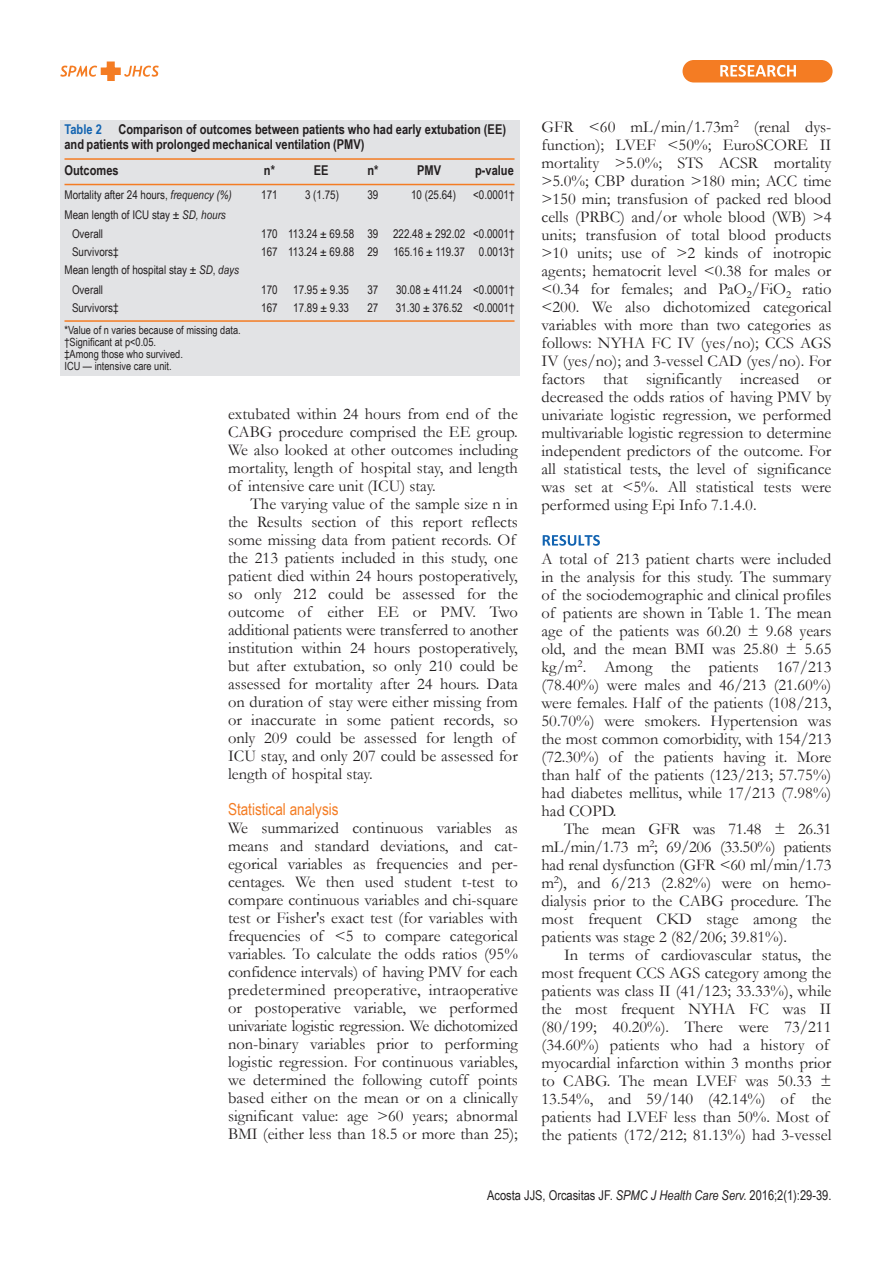
<style>
.page{position:relative;width:893px;height:1263px;background:#fff}
.page>*{position:absolute;margin:0;border:0;box-sizing:border-box;transform-origin:0 0}
.t1{font:16.5px/18px "Garamond";color:#231f20;text-align:justify}
.t2{font:16.5px "Arial Narrow";color:#f47c23}
.t3{font:700 13.5px/15px "Arial Narrow";color:#231f20}
.t4{font:13.5px "Arial Narrow";color:#231f20}
.t5{font:12px/18px "Arial Narrow";color:#231f20}
.t6{font:11.25px/12px "Arial Narrow";color:#231f20}
.s1{color:#1364b1}
.s2{font-style:italic}
</style>
<div class="page">
<div style="left:60px;top:120px;width:459px;height:255px;background:#e2e3e5"></div>
<hr style="left:64px;top:158px;width:450px;height:2px;background:#f47c23">
<hr style="left:64px;top:184px;width:450px;height:1px;background:#f47c23">
<hr style="left:64px;top:320px;width:450px;height:2px;background:#f47c23">
<svg style="left:543px;top:535px;width:57px;height:11px"></svg>
<div style="left:682px;top:60px;width:150px;height:22px;background:#f47c23;border-radius:11px"></div>
<svg style="left:720px;top:65px;width:76px;height:12px"></svg>
<svg style="left:60px;top:62px;width:99px;height:19px"></svg>
<p class="t3" style="left:64px;top:122px;width:443px"><span class="s1">Table 2</span> Comparison of outcomes between patients who had early extubation (EE) and patients with prolonged mechanical ventilation (PMV)</p>
<p class="t3" style="left:64px;top:162px;width:56px">Outcomes</p>
<p class="t3" style="left:314px;top:162px;width:16px">EE</p>
<p class="t5" style="left:64px;top:186px;width:169px">Mortality after 24 hours, <span class="s2">frequency (%)</span></p>
<p class="t5" style="left:64px;top:205px;width:163px">Mean length of ICU stay <span class="s2">± SD, hours</span></p>
<p class="t5" style="left:72px;top:225px;width:33px">Overall</p>
<p class="t5" style="left:64px;top:243px;width:176px;text-indent:8px">Survivors‡<br>Mean length of hospital stay <span class="s2">± SD</span>, <span class="s2">days</span></p>
<p class="t5" style="left:72px;top:280px;width:48px">Overall<br>Survivors‡</p>
<p class="t3" style="left:264px;top:162px;width:13px">n*</p>
<p class="t3" style="left:367px;top:162px;width:13px">n*</p>
<p class="t3" style="left:417px;top:162px;width:25px">PMV</p>
<p class="t3" style="left:475px;top:162px;width:40px">p-value</p>
<p class="t5" style="left:261px;top:186px;width:18px">171</p>
<p class="t5" style="left:261px;top:225px;width:18px">170<br>167</p>
<p class="t5" style="left:261px;top:280px;width:18px">170<br>167</p>
<p class="t5" style="left:367px;top:186px;width:12px">39</p>
<p class="t5" style="left:367px;top:225px;width:12px">39<br>29</p>
<p class="t5" style="left:367px;top:280px;width:12px">37<br>27</p>
<p class="t5" style="left:473px;top:186px;width:43px">&lt;0.0001†</p>
<p class="t5" style="left:473px;top:225px;width:43px;text-align:center">&lt;0.0001†<br>0.0013†</p>
<p class="t5" style="left:473px;top:280px;width:43px">&lt;0.0001† &lt;0.0001†</p>
<p class="t5" style="left:305px;top:186px;width:35px">3 (1.75)</p>
<p class="t5" style="left:288px;top:225px;width:68px">113.24 ± 69.58<br>113.24 ± 69.88</p>
<p class="t5" style="left:293px;top:280px;width:57px">17.95 ± 9.35<br>17.89 ± 9.33</p>
<p class="t5" style="left:411px;top:186px;width:46px">10 (25.64)</p>
<p class="t5" style="left:393px;top:225px;width:74px">222.48 ± 292.02<br>165.16 ± 119.37</p>
<p class="t5" style="left:396px;top:280px;width:68px">30.08 ± 411.24<br>31.30 ± 376.52</p>
<p class="t6" style="left:64px;top:324px;width:178px">*Value of n varies because of missing data. †Significant at p&lt;0.05.<br>‡Among those who survived.<br>ICU — intensive care unit.</p>
<p class="t1" style="left:228px;top:405px;width:291px">extubated within 24 hours from end of the CABG procedure comprised the EE group.<br>We also looked at other outcomes including mortality, length of hospital stay, and length of intensive care unit (ICU) stay.</p>
<p class="t1" style="left:228px;top:495px;width:291px;text-align:left;text-indent:22px">The varying value of the sample size n in the Results section of this report reflects some missing data from patient records. Of the 213 patients included in this study, one patient died within 24 hours postoperatively, so only 212 could be assessed for the outcome of either EE or PMV. Two additional patients were transferred to another institution within 24 hours postoperatively, but after extubation, so only 210 could be assessed for mortality after 24 hours. Data on duration of stay were either missing from or inaccurate in some patient records, so only 209 could be assessed for length of ICU stay, and only 207 could be assessed for length of hospital stay.</p>
<p class="t2" style="left:228px;top:799px;width:112px">Statistical analysis</p>
<p class="t1" style="left:228px;top:819px;width:291px">We summarized continuous variables as means and standard deviations, and cat&shy;egorical variables as frequencies and per&shy;centages. We then used student t-test to compare continuous variables and chi-square test or Fisher's exact test (for variables with frequencies of &lt;5 to compare categorical variables. To calculate the odds ratios (95% confidence intervals) of having PMV for each predetermined preoperative, intraoperative or postoperative variable, we performed univariate logistic regression. We dichotomized non-binary variables prior to performing logistic regression. For continuous variables, we determined the following cutoff points based either on the mean or on a clinically significant value: age &gt;60 years; abnormal BMI (either less than 18.5 or more than 25);</p>
<p class="t1" style="left:542px;top:118px;width:291px">GFR &lt;60 mL/min/1.73m<sup>2</sup> (renal dys&shy;function); LVEF &lt;50%; EuroSCORE II mortality &gt;5.0%; STS ACSR mortality &gt;5.0%; CBP duration &gt;180 min; ACC time &gt;150 min; transfusion of packed red blood cells (PRBC) and/or whole blood (WB) &gt;4 units; transfusion of total blood products &gt;10 units; use of &gt;2 kinds of inotropic agents; hematocrit level &lt;0.38 for males or &lt;0.34 for females; and PaO<sub>2</sub>/FiO<sub>2</sub> ratio &lt;200. We also dichotomized categorical variables with more than two categories as follows: NYHA FC IV (yes/no); CCS AGS IV (yes/no); and 3-vessel CAD (yes/no). For factors that significantly increased or decreased the odds ratios of having PMV by univariate logistic regression, we performed multivariable logistic regression to determine independent predictors of the outcome. For all statistical tests, the level of significance was set at &lt;5%. All statistical tests were performed using Epi Info 7.1.4.0.</p>
<p class="t1" style="left:542px;top:550px;width:291px">A total of 213 patient charts were included in the analysis for this study. The summary of the sociodemographic and clinical profiles of patients are shown in Table 1. The mean age of the patients was 60.20 ± 9.68 years old, and the mean BMI was 25.80 ± 5.65 kg/m<sup>2</sup>. Among the patients 167/213 (78.40%) were males and 46/213 (21.60%) were females. Half of the patients (108/213, 50.70%) were smokers. Hypertension was the most common comorbidity, with 154/213 (72.30%) of the patients having it. More than half of the patients (123/213; 57.75%) had diabetes mellitus, while 17/213 (7.98%) had COPD.</p>
<p class="t1" style="left:542px;top:820px;width:291px;text-indent:22px">The mean GFR was 71.48 ± 26.31 mL/min/1.73 m<sup>2</sup>; 69/206 (33.50%) patients had renal dysfunction (GFR &lt;60 ml/min/1.73 m<sup>2</sup>), and 6/213 (2.82%) were on hemo&shy;dialysis prior to the CABG procedure. The most frequent CKD stage among the patients was stage 2 (82/206; 39.81%).</p>
<p class="t1" style="left:542px;top:946px;width:291px;text-align:left;text-indent:22px">In terms of cardiovascular status, the most frequent CCS AGS category among the patients was class II (41/123; 33.33%), while the most frequent NYHA FC was II (80/199; 40.20%). There were 73/211 (34.60%) patients who had a history of myocardial infarction within 3 months prior to CABG. The mean LVEF was 50.33 ± 13.54%, and 59/140 (42.14%) of the patients had LVEF less than 50%. Most of the patients (172/212; 81.13%) had 3-vessel</p>
<p class="t4" style="left:487px;top:1187px;width:346px">Acosta JJS, Orcasitas JF. <span class="s2">SPMC J Health Care Serv</span>. 2016;2(1):29-39.</p>
</div>
